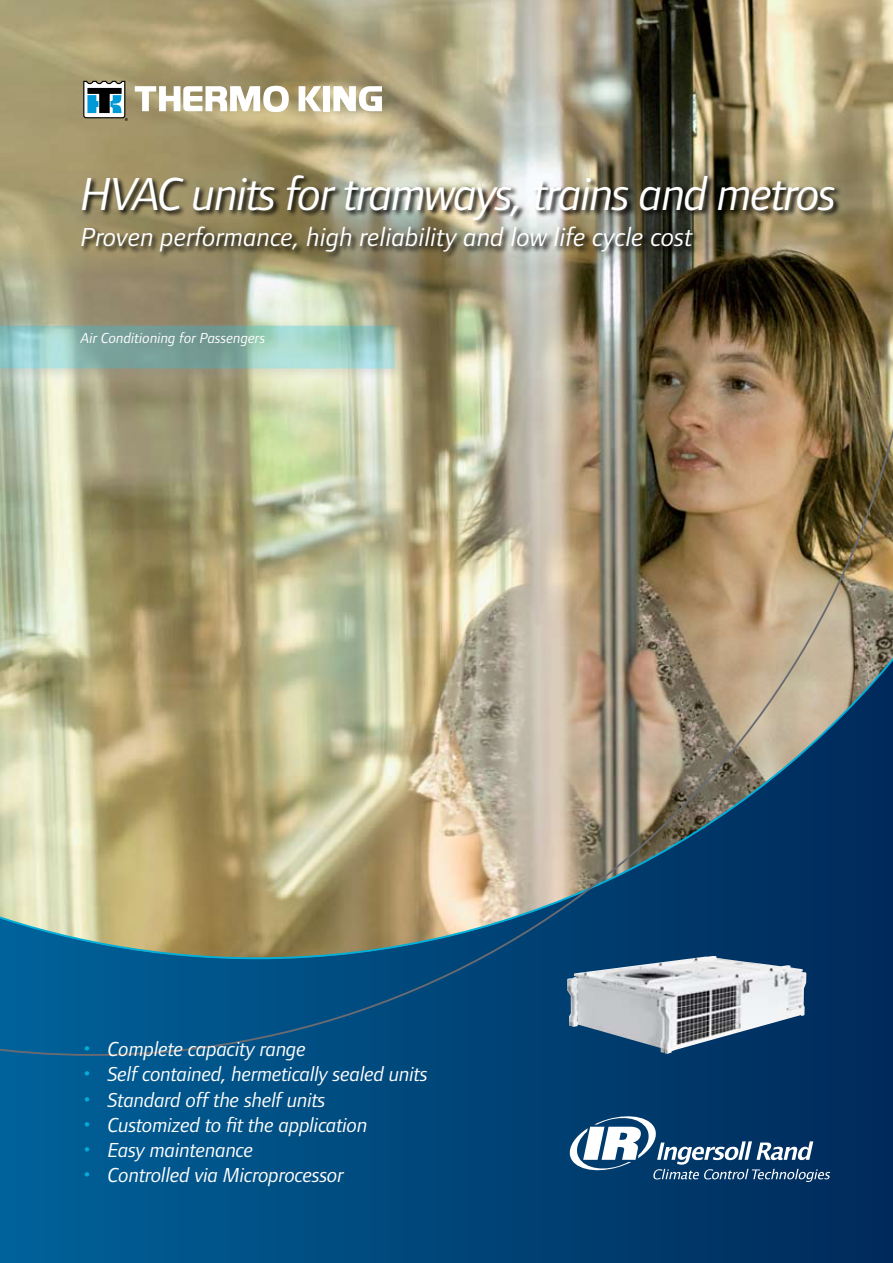
<style>
.page{position:relative;width:893px;height:1263px;background:#fff}
.page>*{position:absolute;margin:0;border:0;box-sizing:border-box;transform-origin:0 0}
.t1{font:italic 48px "Foundry Form Sans";letter-spacing:-.03em;color:#fff}
.t2{font:italic 27px "Foundry Form Sans";color:#fff}
.t3{font:italic 21px "Foundry Form Sans";letter-spacing:-.01em;color:#fff}
.t4{font:italic 15px "Foundry Form Sans";color:#fff}
.s1{font-size:27px;color:#00b0da}
</style>
<div class="page">
<img style="left:0;top:0;width:893px;height:238px">
<svg style="left:0;top:1057px;width:893px;height:206px;background:#00477b"></svg>
<img style="left:0;top:238px;width:893px;height:819px">
<svg style="left:83px;top:81px;width:45px;height:40px"></svg>
<svg style="left:135px;top:86px;width:154px;height:26px"></svg>
<svg style="left:299px;top:86px;width:22px;height:25px"></svg>
<div style="left:323px;top:86px;width:7px;height:25px;background:#fff"></div>
<svg style="left:333px;top:86px;width:49px;height:25px"></svg>
<img style="left:567px;top:956px;width:239px;height:98px">
<div style="left:0;top:322px;width:407px;height:59px;background:#939597;opacity:.75"></div>
<svg style="left:0;top:326px;width:395px;height:42px;background:#8ebcb5"></svg>
<img style="left:80px;top:174px;width:762px;height:85px">
<svg style="left:570px;top:1116px;width:260px;height:66px"></svg>
<h1 class="t1" style="left:81px;top:167px;width:757px">HVAC units for tramways, trains and metros</h1>
<p class="t2" style="left:81px;top:222px;width:613px">Proven performance, high reliability and low life cycle cost</p>
<p class="t4" style="left:81px;top:329px;width:186px">Air Conditioning for Passengers</p>
<p class="t3" style="left:81px;top:1037px;width:227px"><span class="s1">•</span> Complete capacity range</p>
<p class="t3" style="left:81px;top:1062px;width:348px"><span class="s1">•</span> Self contained, hermetically sealed units</p>
<p class="t3" style="left:81px;top:1088px;width:246px"><span class="s1">•</span> Standard off the shelf units</p>
<p class="t3" style="left:81px;top:1113px;width:288px"><span class="s1">•</span> Customized to fit the application</p>
<p class="t3" style="left:81px;top:1138px;width:174px"><span class="s1">•</span> Easy maintenance</p>
<p class="t3" style="left:81px;top:1163px;width:264px"><span class="s1">•</span> Controlled via Microprocessor</p>
</div>
